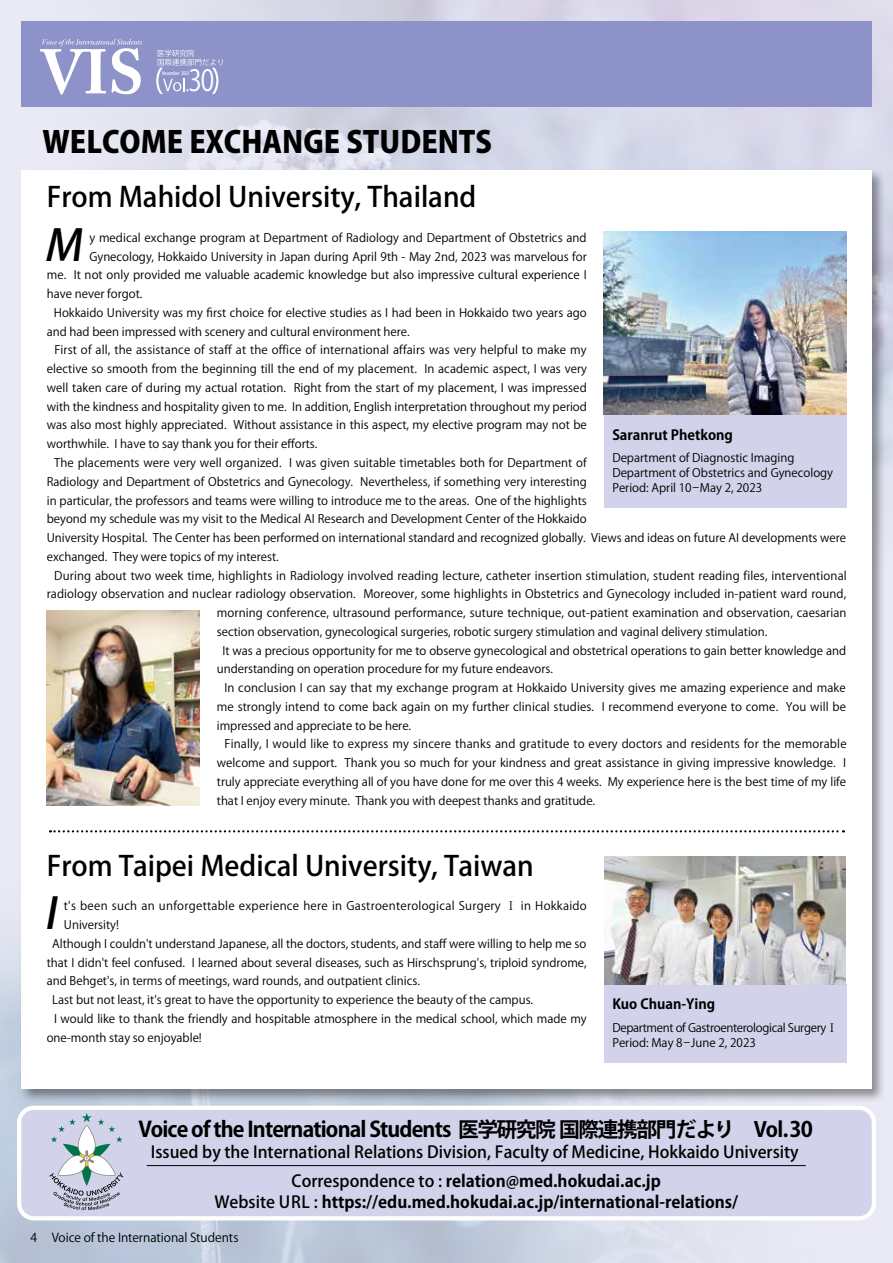
<style>
.page{position:relative;width:893px;height:1263px;background:#fff}
.page>*{position:absolute;margin:0;border:0;box-sizing:border-box;transform-origin:0 0}
.t1{font:italic 500 42.75px "Koz Go Pro";color:#000}
.t2{font:800 29.7px "Koz Go Pro";color:#000}
.t3{font:28.95px "Koz Go Pro";color:#fff;scale:.84 1}
.t4{font:500 27.6px "Koz Go Pro";color:#000}
.t5{font:700 21.3px "Koz Go Pro";letter-spacing:-.04em;color:#000}
.t6{font:500 16.5px/29.2px "Koz Go Pro";color:#000;text-align:center}
.t7{font:700 16.5px "Koz Go Pro";color:#000}
.t8{font:700 13.8px "Koz Go Pro";color:#000}
.t9{font:12.15px "Koz Go Pro";letter-spacing:-.005em;color:#000}
.t10{font:11.7px/15px "Koz Go Pro";color:#000}
.t11{font:11.7px "Koz Go Pro";letter-spacing:.025em;color:#000}
.t12{font:11.7px/15px "Koz Go Pro";letter-spacing:-.025em;color:#000}
.t13{font:500 4.8px "Koz Go Pro";color:#fff;scale:.75 1}
.s1{font-family:"Koz Min Pro"}
.s2{font-size:20.7px}
.s3{font-weight:700}
.s4{font-weight:500}
</style>
<div class="page">
<div style="left:19px;top:168px;width:867px;height:935px;background:#000;opacity:.4"></div>
<div style="left:21px;top:170px;width:851px;height:919px;background:#fff"></div>
<div style="left:604px;top:415px;width:242px;height:93px;background:#d2d3ea"></div>
<div style="left:604px;top:984px;width:242px;height:79px;background:#d2d3ea"></div>
<svg style="left:50px;top:830px;width:794px;height:2px"></svg>
<img style="left:604px;top:232px;width:242px;height:183px">
<img style="left:604px;top:857px;width:242px;height:127px">
<img style="left:47px;top:610px;width:153px;height:196px">
<div style="left:21px;top:21px;width:851px;height:85px;background:#8d93c8"></div>
<svg style="left:40px;top:39px;width:102px;height:56px"></svg>
<svg style="left:156px;top:50px;width:67px;height:44px"></svg>
<div style="left:19px;top:1108px;width:855px;height:110px;background:#d2d3ea;border-radius:15px"></div>
<div style="left:17px;top:1106px;width:859px;height:114px;border:4px solid #fff;border-radius:15px"></div>
<svg style="left:49px;top:1113px;width:74px;height:97px"></svg>
<hr style="left:147px;top:1165px;width:659px;height:1px;background:#000">
<p class="t13" style="left:162px;top:70px;width:38px">November 2023</p>
<h3 class="t3" style="left:189px;top:62px;width:32px">30</h3>
<h2 class="t2" style="left:43px;top:122px;width:451px">WELCOME EXCHANGE STUDENTS</h2>
<h3 class="t4" style="left:47px;top:179px;width:431px">From Mahidol University, Thailand</h3>
<h1 class="t1" style="left:44px;top:218px;width:49px">M</h1>
<p class="t10" style="left:89px;top:230px;width:499px">y medical exchange program at Department of Radiology and Department of Obstetrics and</p>
<p class="t10" style="left:89px;top:249px;width:499px">Gynecology, Hokkaido University in Japan during April 9th - May 2nd, 2023 was marvelous for</p>
<p class="t10" style="left:47px;top:268px;width:541px">me. It not only provided me valuable academic knowledge but also impressive cultural experience I</p>
<p class="t10" style="left:47px;top:287px;width:97px">have never forgot.</p>
<p class="t10" style="left:54px;top:305px;width:534px">Hokkaido University was my first choice for elective studies as I had been in Hokkaido two years ago</p>
<p class="t10" style="left:47px;top:324px;width:365px">and had been impressed with scenery and cultural environment here.</p>
<p class="t10" style="left:54px;top:343px;width:534px">First of all, the assistance of staff at the office of international affairs was very helpful to make my</p>
<p class="t10" style="left:47px;top:362px;width:542px">elective so smooth from the beginning till the end of my placement. In academic aspect, I was very</p>
<p class="t10" style="left:47px;top:380px;width:541px">well taken care of during my actual rotation. Right from the start of my placement, I was impressed</p>
<p class="t10" style="left:47px;top:399px;width:542px">with the kindness and hospitality given to me. In addition, English interpretation throughout my period</p>
<p class="t10" style="left:47px;top:418px;width:542px">was also most highly appreciated. Without assistance in this aspect, my elective program may not be</p>
<p class="t10" style="left:47px;top:437px;width:272px">worthwhile. I have to say thank you for their efforts.</p>
<p class="t10" style="left:54px;top:455px;width:534px">The placements were very well organized. I was given suitable timetables both for Department of</p>
<p class="t10" style="left:47px;top:474px;width:542px">Radiology and Department of Obstetrics and Gynecology. Nevertheless, if something very interesting</p>
<p class="t10" style="left:47px;top:493px;width:542px">in particular, the professors and teams were willing to introduce me to the areas. One of the highlights</p>
<p class="t10" style="left:47px;top:512px;width:542px">beyond my schedule was my visit to the Medical AI Research and Development Center of the Hokkaido</p>
<p class="t10" style="left:47px;top:530px;width:801px">University Hospital. The Center has been performed on international standard and recognized globally. Views and ideas on future AI developments were</p>
<p class="t10" style="left:47px;top:549px;width:234px">exchanged. They were topics of my interest.</p>
<p class="t10" style="left:54px;top:568px;width:794px">During about two week time, highlights in Radiology involved reading lecture, catheter insertion stimulation, student reading files, interventional</p>
<p class="t10" style="left:47px;top:587px;width:801px">radiology observation and nuclear radiology observation. Moreover, some highlights in Obstetrics and Gynecology included in-patient ward round,</p>
<p class="t10" style="left:217px;top:606px;width:631px">morning conference, ultrasound performance, suture technique, out-patient examination and observation, caesarian</p>
<p class="t10" style="left:217px;top:624px;width:552px">section observation, gynecological surgeries, robotic surgery stimulation and vaginal delivery stimulation.</p>
<p class="t10" style="left:223px;top:643px;width:625px">It was a precious opportunity for me to observe gynecological and obstetrical operations to gain better knowledge and</p>
<p class="t10" style="left:217px;top:662px;width:338px">understanding on operation procedure for my future endeavors.</p>
<p class="t10" style="left:224px;top:681px;width:623px">In conclusion I can say that my exchange program at Hokkaido University gives me amazing experience and make</p>
<p class="t10" style="left:217px;top:699px;width:631px">me strongly intend to come back again on my further clinical studies. I recommend everyone to come. You will be</p>
<p class="t10" style="left:217px;top:718px;width:196px">impressed and appreciate to be here.</p>
<p class="t10" style="left:224px;top:737px;width:624px">Finally, I would like to express my sincere thanks and gratitude to every doctors and residents for the memorable</p>
<p class="t10" style="left:217px;top:756px;width:631px">welcome and support. Thank you so much for your kindness and great assistance in giving impressive knowledge. I</p>
<p class="t10" style="left:217px;top:774px;width:631px">truly appreciate everything all of you have done for me over this 4 weeks. My experience here is the best time of my life</p>
<p class="t10" style="left:217px;top:793px;width:380px">that I enjoy every minute. Thank you with deepest thanks and gratitude.</p>
<p class="t8" style="left:612px;top:426px;width:122px">Saranrut Phetkong</p>
<p class="t10" style="left:612px;top:451px;width:222px">Department of Diagnostic Imaging<br>Department of Obstetrics and Gynecology<br>Period: April 10－May 2, 2023</p>
<h3 class="t4" style="left:47px;top:848px;width:488px">From Taipei Medical University, Taiwan</h3>
<h1 class="t1" style="left:44px;top:886px;width:24px">I</h1>
<p class="t11" style="left:64px;top:898px;width:524px">t's been such an unforgettable experience here in Gastroenterological Surgery <span class="s1">Ⅰ</span> in Hokkaido</p>
<p class="t10" style="left:64px;top:917px;width:57px">University!</p>
<p class="t10" style="left:52px;top:936px;width:536px">Although I couldn't understand Japanese, all the doctors, students, and staff were willing to help me so</p>
<p class="t10" style="left:47px;top:955px;width:542px">that I didn't feel confused. I learned about several diseases, such as Hirschsprung's, triploid syndrome,</p>
<p class="t10" style="left:47px;top:974px;width:375px">and Behget's, in terms of meetings, ward rounds, and outpatient clinics.</p>
<p class="t10" style="left:52px;top:992px;width:482px">Last but not least, it's great to have the opportunity to experience the beauty of the campus.</p>
<p class="t10" style="left:54px;top:1011px;width:534px">I would like to thank the friendly and hospitable atmosphere in the medical school, which made my</p>
<p class="t10" style="left:47px;top:1030px;width:157px">one-month stay so enjoyable!</p>
<p class="t8" style="left:612px;top:995px;width:104px">Kuo Chuan-Ying</p>
<p class="t12" style="left:612px;top:1021px;width:227px">Department of Gastroenterological Surgery<span class="s1">Ⅰ<br></span>Period: May 8－June 2, 2023</p>
<h3 class="t5" style="left:138px;top:1115px;width:676px">Voice of the International Students <span class="s2">医学研究院 国際連携部門だより Vol.</span>30</h3>
<h3 class="t6" style="left:151px;top:1138px;width:649px">Issued by the International Relations Division, Faculty of Medicine, Hokkaido University<br>Correspondence to : <span class="s3">relation@med.hokudai.ac.jp</span></h3>
<h3 class="t7" style="left:214px;top:1191px;width:525px"><span class="s4">Website URL :</span> https://edu.med.hokudai.ac.jp/international-relations/</h3>
<p class="t9" style="left:31px;top:1230px;width:209px">4 Voice of the International Students</p>
</div>
